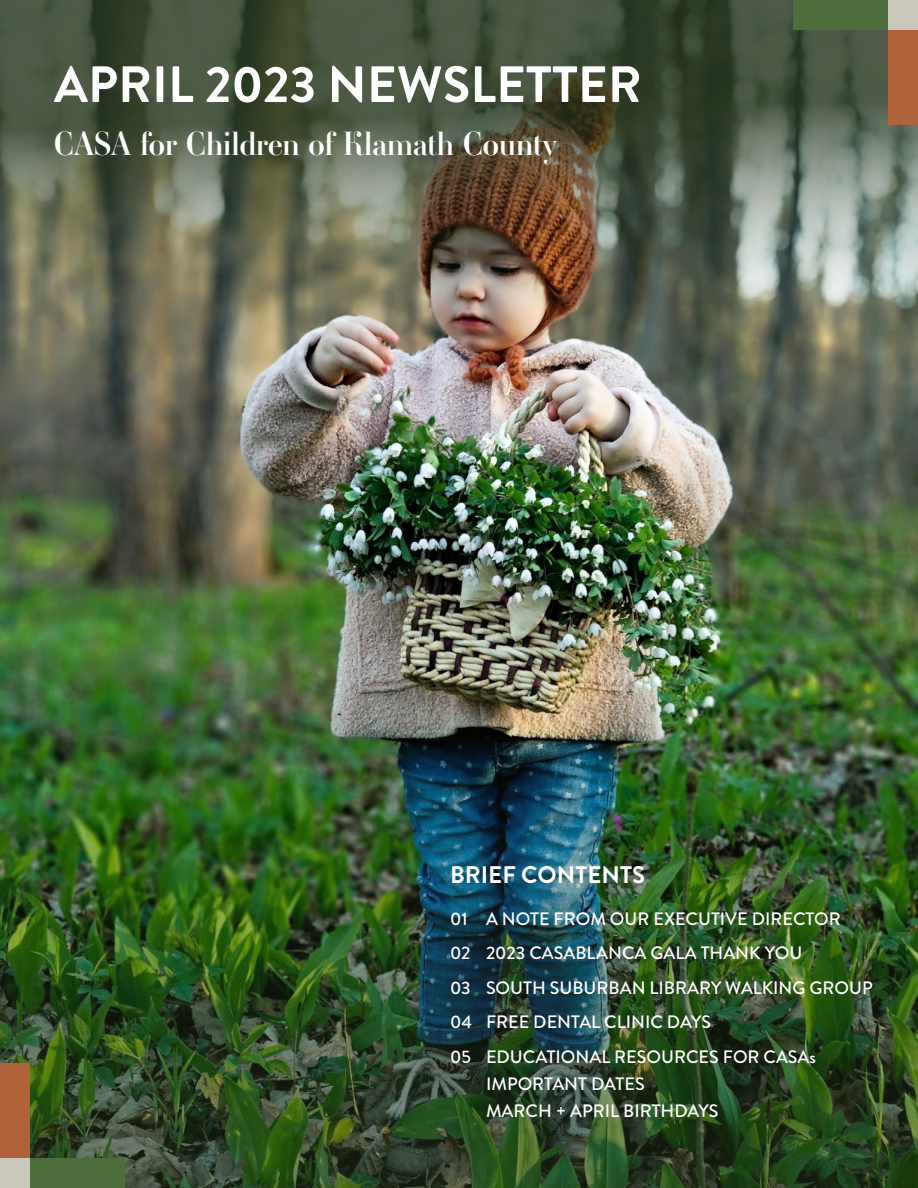
<style>
.page{position:relative;width:918px;height:1188px;background:#fff}
.page>*{position:absolute;margin:0;border:0;box-sizing:border-box;transform-origin:0 0}
.t1{font:700 51px "Brandon Grotesque";color:#fff}
.t2{font:600 33px "Ambroise Std";color:#fff}
.t3{font:700 24px "Brandon Grotesque";color:#fff}
.t4{font:500 18px/34.5px "Brandon Grotesque";color:#fff}
</style>
<div class="page">
<img style="left:0;top:866px;width:918px;height:322px">
<img style="left:0;top:0;width:918px;height:866px">
<div style="left:888px;top:30px;width:30px;height:94px;background:#b0623a"></div>
<div style="left:794px;top:0;width:94px;height:30px;background:#4c6e3b"></div>
<div style="left:888px;top:0;width:30px;height:30px;background:#c9c8ba"></div>
<div style="left:0;top:1064px;width:30px;height:94px;background:#b0623a"></div>
<div style="left:30px;top:1158px;width:94px;height:30px;background:#4c6e3b"></div>
<div style="left:0;top:1158px;width:30px;height:30px;background:#c9c8ba"></div>
<h1 class="t1" style="left:54px;top:49px;width:589px">APRIL 2023 NEWSLETTER</h1>
<h2 class="t2" style="left:54px;top:123px;width:505px">CASA for Children of Klamath County</h2>
<h3 class="t3" style="left:450px;top:858px;width:197px">BRIEF CONTENTS</h3>
<p class="t4" style="left:450px;top:901px;width:424px">01 A NOTE FROM OUR EXECUTIVE DIRECTOR<br>02 2023 CASABLANCA GALA THANK YOU<br>03 SOUTH SUBURBAN LIBRARY WALKING GROUP 04 FREE DENTAL CLINIC DAYS<br>05 EDUCATIONAL RESOURCES FOR CASAs</p>
<p class="t4" style="left:486px;top:1070px;width:234px;line-height:27px">IMPORTANT DATES<br>MARCH + APRIL BIRTHDAYS</p>
</div>
